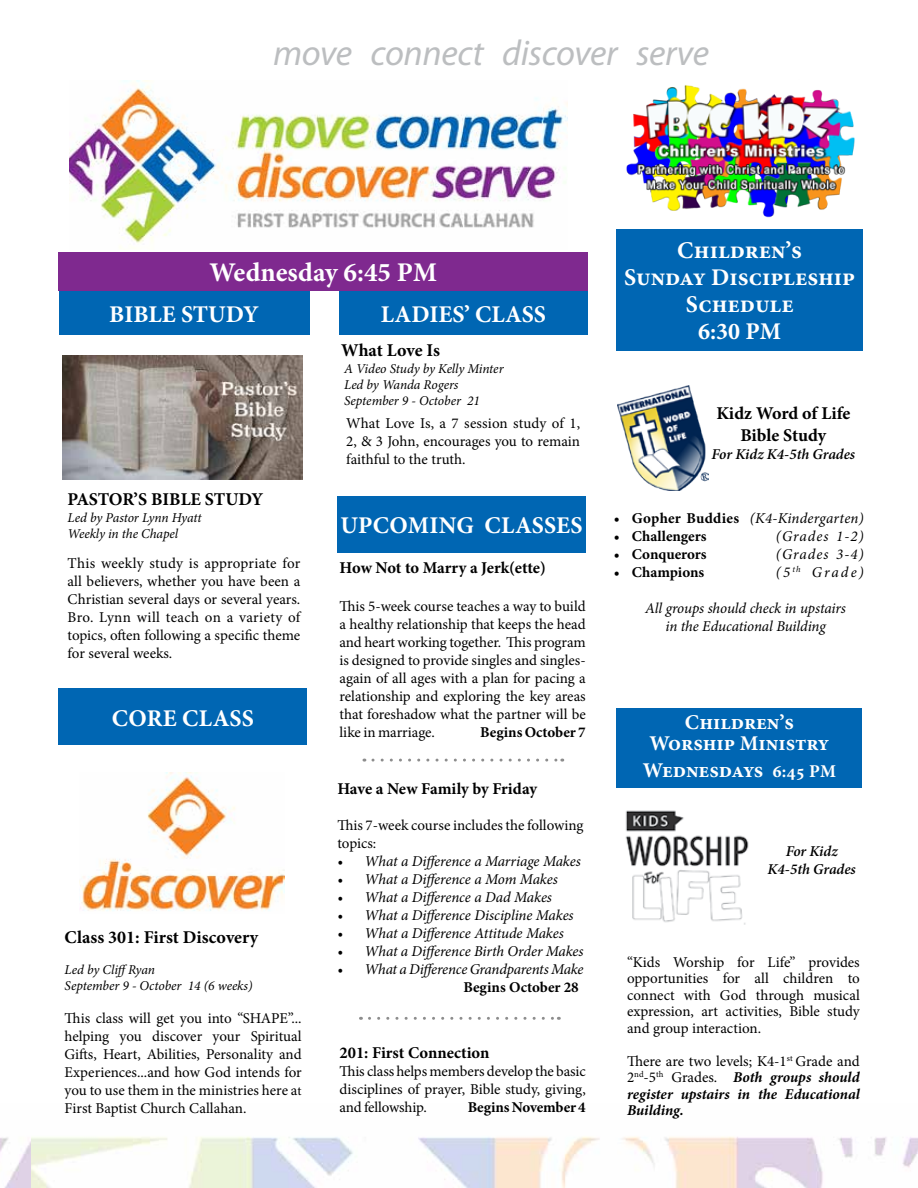
<style>
.page{position:relative;width:918px;height:1188px;background:#fff}
.page>*{position:absolute;margin:0;border:0;box-sizing:border-box;transform-origin:0 0}
.t1{font:italic 36px "Myriad Pro";letter-spacing:-.01em;color:#bcbec0}
.t2{font:700 27px "Minion Pro";color:#fff}
.t3{font:700 24px/27px "Minion Pro";color:#fff;text-align:center}
.t4{font:700 21px/21px "Minion Pro";color:#fff;text-align:center}
.t5{font:700 18px/21.6px "Minion Pro";letter-spacing:-.005em;color:#000;text-align:center}
.t6{font:700 16.5px "Minion Pro";letter-spacing:-.01em;color:#000}
.t7{font:15px/18px "Minion Pro";color:#000;text-align:justify}
.t8{font:italic 15px/18px "Minion Pro";letter-spacing:-.01em;color:#000;text-align:center}
.t9{font:italic 700 15px/16.5px "Minion Pro";letter-spacing:-.005em;color:#000;text-align:justify}
.t10{font:700 15px "Minion Pro";color:#000}
.t11{font:italic 600 15px/18px "Minion Pro";letter-spacing:-.005em;color:#000;text-align:center}
.t12{font:italic 15px "Minion Pro";letter-spacing:.015em;color:#000}
.t13{font:italic 13.5px/16.2px "Minion Pro";letter-spacing:-.005em;color:#000}
.s1{font-size:13.5px}
.s2{font-weight:700;font-style:normal}
.s3{font-size:18px}
.s4{font-weight:400;font-style:normal}
</style>
<div class="page">
<img style="left:0;top:1136px;width:918px;height:52px">
<div style="left:59px;top:292px;width:250px;height:43px;background:#0066b3"></div>
<div style="left:59px;top:252px;width:529px;height:39px;background:#7f298f"></div>
<img style="left:70px;top:80px;width:498px;height:168px">
<img style="left:62px;top:356px;width:241px;height:124px">
<div style="left:339px;top:292px;width:249px;height:43px;background:#0066b3"></div>
<img style="left:618px;top:386px;width:91px;height:105px">
<div style="left:617px;top:229px;width:246px;height:121px;background:#0066b3"></div>
<img style="left:626px;top:85px;width:229px;height:133px">
<div style="left:617px;top:708px;width:245px;height:80px;background:#0066b3"></div>
<img style="left:625px;top:810px;width:124px;height:115px">
<svg style="left:373px;top:759px;width:190px;height:3px"></svg>
<div style="left:59px;top:689px;width:248px;height:56px;background:#0066b3"></div>
<img style="left:80px;top:772px;width:204px;height:139px">
<div style="left:337px;top:497px;width:249px;height:56px;background:#0066b3"></div>
<svg style="left:369px;top:1017px;width:190px;height:3px"></svg>
<h1 class="t1" style="left:273px;top:30px;width:437px">move connect discover serve</h1>
<h2 class="t2" style="left:210px;top:254px;width:229px">Wednesday 6:45 PM</h2>
<h3 class="t3" style="left:109px;top:301px;width:151px">BIBLE STUDY</h3>
<p class="t5" style="left:68px;top:489px;width:197px">PASTOR’S BIBLE STUDY</p>
<p class="t13" style="left:68px;top:509px;width:136px">Led by Pastor Lynn Hyatt<br>Weekly in the Chapel</p>
<p class="t7" style="left:68px;top:554px;width:234px">This weekly study is appropriate for all believers, whether you have been a Christian several days or several years.<br>Bro. Lynn will teach on a variety of topics, often following a specific theme for several weeks.</p>
<h3 class="t3" style="left:112px;top:704px;width:144px">CORE CLASS</h3>
<p class="t5" style="left:65px;top:926px;width:196px">Class 301: First Discovery</p>
<p class="t13" style="left:65px;top:962px;width:190px">Led by CliffRyan<br>September 9 - October 14 (6 weeks)</p>
<p class="t7" style="left:65px;top:1010px;width:239px">This class will get you into “SHAPE”... helping you discover your Spiritual Gifts, Heart, Abilities, Personality and Experiences...and how God intends for you to use them in the ministries here a<span class="s1">t </span>First Baptist Church Callahan.</p>
<h3 class="t3" style="left:381px;top:300px;width:167px">LADIES’ CLASS</h3>
<p class="t5" style="left:341px;top:340px;width:100px">What Love Is</p>
<p class="t13" style="left:344px;top:360px;width:161px">A Video Study by Kelly Minter<br>Led by Wanda Rogers<br>September 9 - October 21</p>
<p class="t7" style="left:346px;top:414px;width:235px">What Love Is, a 7 session study of 1, 2, &amp; 3 John, encourages you to remain faithful to the truth.</p>
<h3 class="t3" style="left:341px;top:512px;width:244px">UPCOMING CLASSES</h3>
<p class="t6" style="left:340px;top:557px;width:208px">How Not to Marry a Jerk(ette)</p>
<p class="t7" style="left:340px;top:597px;width:248px">This 5-week course teaches a way to build a healthy relationship that keeps the head and heart working together. This program is designed to provide singles and singles&shy;again of all ages with a plan for pacing a relationship and exploring the key areas that foreshadow what the partner will be like in marriage.</p>
<p class="t10" style="left:480px;top:722px;width:107px">Begins October 7</p>
<p class="t6" style="left:337px;top:777px;width:202px">Have a New Family by Friday</p>
<p class="t7" style="left:337px;top:817px;width:248px">This 7-week course includes the following topics:</p>
<p class="t8" style="left:337px;top:852px;width:245px">• What a Difference a Marriage Makes</p>
<p class="t8" style="left:337px;top:870px;width:222px">• What a Difference a Mom Makes</p>
<p class="t8" style="left:337px;top:888px;width:216px">• What a Difference a Dad Makes</p>
<p class="t8" style="left:337px;top:906px;width:238px">• What a Difference Discipline Makes</p>
<p class="t8" style="left:337px;top:924px;width:228px">• What a Difference Attitude Makes</p>
<p class="t8" style="left:337px;top:942px;width:248px">• What a Difference Birth Order Makes</p>
<p class="t8" style="left:337px;top:960px;width:248px">• What a Difference Grandparents Make</p>
<p class="t10" style="left:463px;top:977px;width:117px">Begins October 28</p>
<p class="t6" style="left:340px;top:1041px;width:151px">201: First Connection</p>
<p class="t7" style="left:340px;top:1062px;width:248px">This class helps members develop the basic disciplines of prayer, Bible study, giving, and fellowship.</p>
<p class="t10" style="left:468px;top:1096px;width:120px">Begins November 4</p>
<h3 class="t3" style="left:624px;top:236px;width:233px">Children’s<br>Sunday Discipleship<br>Schedule<br>6:30 PM</h3>
<p class="t5" style="left:716px;top:402px;width:136px">Kidz Word of Life<br>Bible Study</p>
<p class="t11" style="left:712px;top:445px;width:145px">For Kidz K4-5th Grades</p>
<p class="t12" style="left:614px;top:508px;width:252px"><span class="s2">• Gopher Buddies</span> (K4-Kindergarten)</p>
<p class="t10" style="left:614px;top:526px;width:94px">• Challengers</p>
<p class="t8" style="left:776px;top:527px;width:90px">(Grades 1-2)</p>
<p class="t10" style="left:614px;top:544px;width:94px">• Conquerors</p>
<p class="t8" style="left:776px;top:545px;width:90px">(Grades 3-4)</p>
<p class="t10" style="left:614px;top:562px;width:92px">• Champions</p>
<p class="t8" style="left:776px;top:563px;width:90px">(5<sup>th</sup> Grade)</p>
<p class="t8" style="left:645px;top:599px;width:202px">All groups should check in upstairs in the Educational Building</p>
<h3 class="t4" style="left:649px;top:711px;width:182px">Children’s<br>Worship Ministry</h3>
<h3 class="t4" style="left:643px;top:759px;width:195px">Wednesdays <span class="s3">6:45 PM</span></h3>
<p class="t11" style="left:768px;top:842px;width:90px">For Kidz<br>K4-5th Grades</p>
<p class="t7" style="left:627px;top:954px;width:234px;line-height:16.5px">“Kids Worship for Life” provides opportunities for all children to connect with God through musical expression, art activities, Bible study and group interaction.</p>
<p class="t9" style="left:627px;top:1053px;width:234px"><span class="s4">There are two levels; K4-1</span><sup>st</sup> <span class="s4">Grade and 2</span><sup>nd</sup><span class="s4">-5</span><sup>th</sup> <span class="s4">Grades.</span> Both groups should register upstairs in the Educational Building.</p>
</div>
